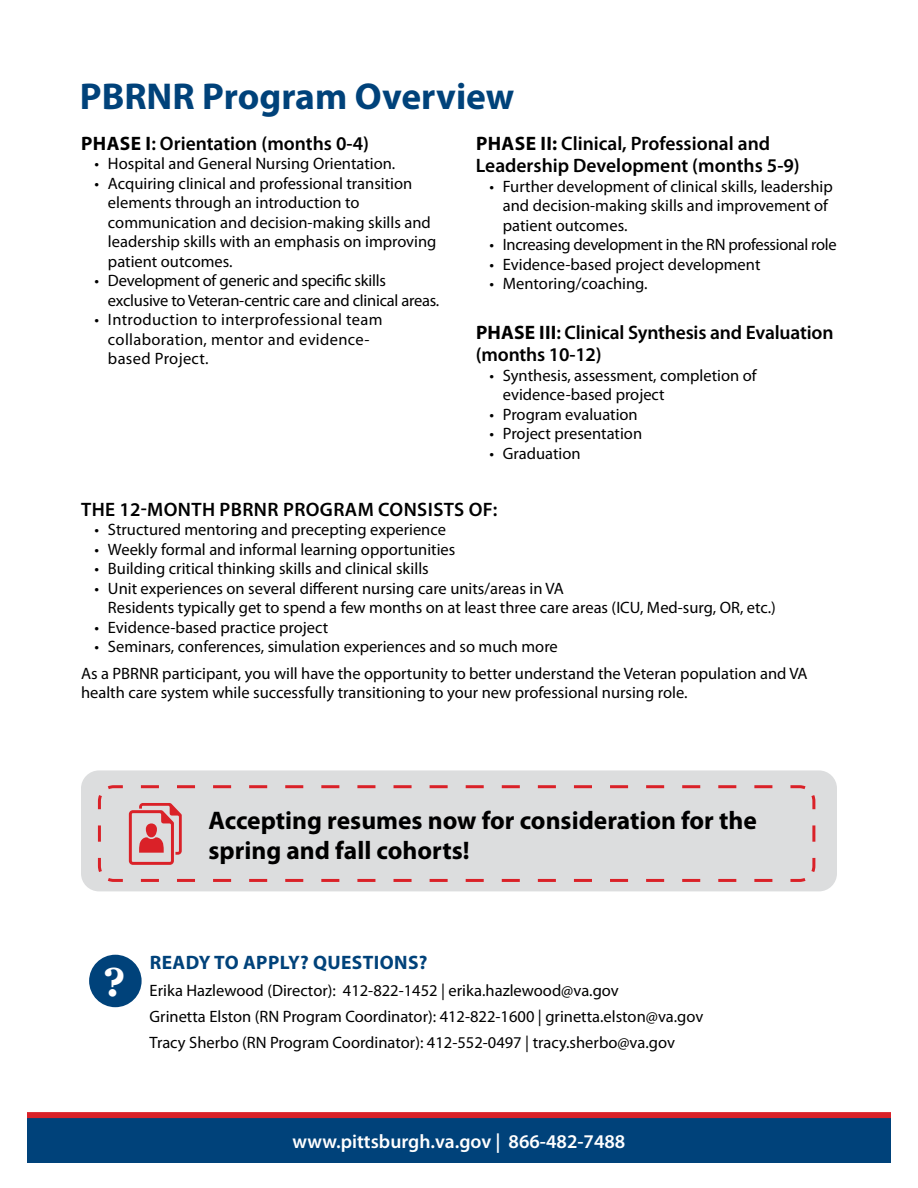
<style>
.page{position:relative;width:918px;height:1188px;background:#fff}
.page>*{position:absolute;margin:0;border:0;box-sizing:border-box;transform-origin:0 0}
.t1{font:700 40.5px "Georgia";color:#fff}
.t2{font:700 37.5px "Myriad Pro";color:#00427a}
.t3{font:700 25.5px/30px "Myriad Pro";color:#000}
.t4{font:600 19.5px/22.5px "Myriad Pro";color:#000}
.t5{font:600 19.5px "Myriad Pro";letter-spacing:.02em;color:#000}
.t6{font:600 19.5px "Myriad Pro";color:#fff}
.t7{font:700 19.5px "Myriad Pro";letter-spacing:.02em;color:#00427a}
.t8{font:16.5px/19.5px "Myriad Pro";color:#000}
.t9{font:16.5px/19.5px "Myriad Pro";letter-spacing:.02em;color:#000}
.t10{font:16.5px "Myriad Pro";letter-spacing:-.02em;color:#000}
.s1{font-weight:700}
</style>
<div class="page">
<div style="left:27px;top:1118px;width:864px;height:44px;background:#00427a"></div>
<div style="left:27px;top:1112px;width:864px;height:6px;background:#da2128"></div>
<div style="left:81px;top:770px;width:756px;height:121px;background:#dcddde;border-radius:18px"></div>
<svg style="left:97px;top:785px;width:719px;height:97px"></svg>
<div style="left:89px;top:955px;width:53px;height:52px;background:#00427a;border-radius:50%"></div>
<h2 class="t2" style="left:80px;top:72px;width:436px">PBRNR Program Overview</h2>
<p class="t4" style="left:81px;top:131px;width:289px"><span class="s1">PHASE I</span>: Orientation (months 0-4)</p>
<p class="t8" style="left:94px;top:154px;width:302px">• Hospital and General Nursing Orientation.</p>
<p class="t8" style="left:108px;top:173px;width:330px;text-indent:-13px">• Acquiring clinical and professional transition elements through an introduction to communication and decision-making skills and leadership skills with an emphasis on improving patient outcomes.</p>
<p class="t8" style="left:108px;top:271px;width:333px;text-indent:-13px">• Development of generic and specific skills exclusive to Veteran-centric care and clinical areas.</p>
<p class="t9" style="left:108px;top:310px;width:276px;text-indent:-13px">• Introduction to interprofessional team collaboration, mentor and evidence&shy;based Project.</p>
<p class="t4" style="left:476px;top:131px;width:325px"><span class="s1">PHASE II:</span> Clinical, Professional and<br>Leadership Development (months 5-9)</p>
<p class="t8" style="left:503px;top:176px;width:331px;text-indent:-13px">• Further development of clinical skills, leadership and decision-making skills and improvement of patient outcomes.</p>
<p class="t10" style="left:489px;top:234px;width:349px">• Increasing development in the RN professional role</p>
<p class="t8" style="left:489px;top:254px;width:273px">• Evidence-based project development</p>
<p class="t8" style="left:489px;top:274px;width:160px">• Mentoring/coaching.</p>
<p class="t4" style="left:476px;top:320px;width:359px"><span class="s1">PHASE III</span>: Clinical Synthesis and Evaluation (months 10-12)</p>
<p class="t8" style="left:503px;top:365px;width:255px;text-indent:-13px">• Synthesis, assessment, completion of evidence-based project</p>
<p class="t8" style="left:489px;top:404px;width:150px">• Program evaluation</p>
<p class="t8" style="left:489px;top:424px;width:154px">• Project presentation</p>
<p class="t8" style="left:489px;top:443px;width:93px">• Graduation</p>
<p class="t5" style="left:81px;top:497px;width:418px">THE 12-MONTH PBRNR PROGRAM CONSISTS OF:</p>
<p class="t8" style="left:94px;top:520px;width:353px">• Structured mentoring and precepting experience</p>
<p class="t8" style="left:94px;top:539px;width:362px">• Weekly formal and informal learning opportunities</p>
<p class="t8" style="left:94px;top:559px;width:336px">• Building critical thinking skills and clinical skills</p>
<p class="t8" style="left:108px;top:578px;width:669px;text-indent:-13px">• Unit experiences on several different nursing care units/areas in VA<br>Residents typically get to spend a few months on at least three care areas (ICU, Med-surg, OR, etc.)</p>
<p class="t8" style="left:94px;top:617px;width:235px">• Evidence-based practice project</p>
<p class="t8" style="left:81px;top:633px;width:728px;line-height:26.2px;text-indent:13px">• Seminars, conferences, simulation experiences and so much more<br>As a PBRNR participant, you will have the opportunity to better understand the Veteran population and VA</p>
<p class="t8" style="left:81px;top:682px;width:608px">health care system while successfully transitioning to your new professional nursing role.</p>
<h3 class="t3" style="left:208px;top:805px;width:550px">Accepting resumes now for consideration for the spring and fall cohorts!</h3>
<h1 class="t1" style="left:103px;top:956px;width:24px">?</h1>
<p class="t7" style="left:150px;top:950px;width:279px">READY TO APPLY? QUESTIONS?</p>
<p class="t8" style="left:150px;top:977px;width:555px;line-height:26.2px">Erika Hazlewood (Director): 412-822-1452 | erika.hazlewood@va.gov<br>Grinetta Elston (RN Program Coordinator): 412-822-1600 | grinetta.elston@va.gov<br>Tracy Sherbo (RN Program Coordinator): 412-552-0497 | tracy.sherbo@va.gov</p>
<p class="t6" style="left:293px;top:1129px;width:334px">www.pittsburgh.va.gov | 866-482-7488</p>
</div>
